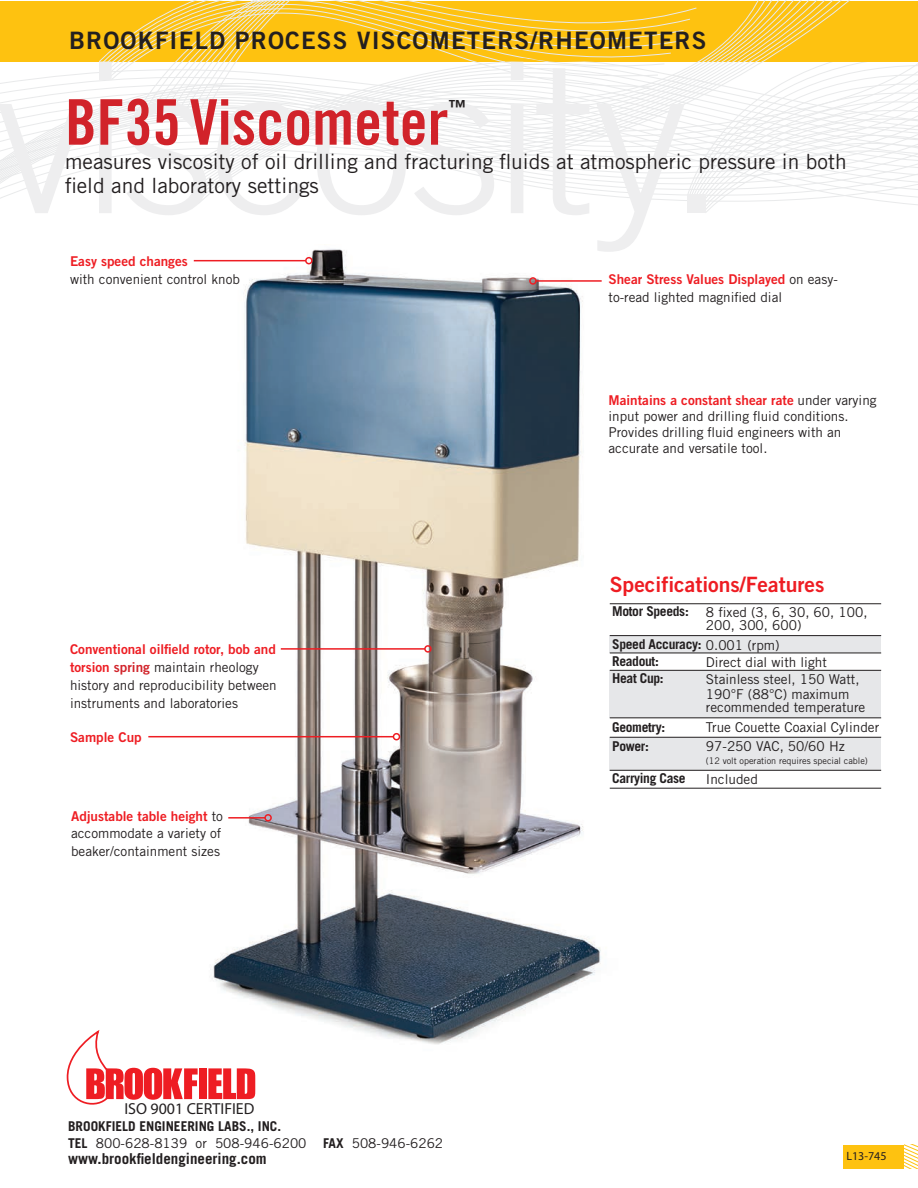
<style>
.page{position:relative;width:918px;height:1188px;background:#fff}
.page>*{position:absolute;margin:0;border:0;box-sizing:border-box;transform-origin:0 0}
.t1{font:63px "Trade Gothic Bold Cond Twenty";color:#d1232a}
.t2{font:24px "Trade Gothic Bold Two";letter-spacing:.05em;color:#231f20}
.t3{font:21.15px "Trade Gothic Bold Two";color:#ee1d23}
.t4{font:21px/24px "Trade Gothic";color:#231f20}
.t5{font:18px "Trade Gothic Bold Cond Twenty";color:#231f20}
.t6{font:15.9px "Myriad Pro";color:#231f20}
.t7{font:700 15px "Trade Gothic";color:#231f20}
.Body_Copy{font:13.5px/18px "Trade Gothic";color:#231f20}
.t8{font:700 13.5px/17.4px "Trade Gothic";letter-spacing:-.025em;color:#231f20}
.t9{font:700 13.5px "Trade Gothic";color:#231f20}
.Body_Copy-2{font:13.5px "Trade Gothic Bold Two";color:#ee1d23}
.t10{font:12px "Myriad";color:#231f20}
.t11{font:9px "Trade Gothic";color:#231f20}
.s1{font-family:"Trade Gothic Bold Two";color:#ee1d23}
.s2{font-family:"Trade Gothic Bold Two";color:#d1232a}
.s3{font-weight:700}
.s4{font-weight:400}
</style>
<div class="page">
<img style="left:180px;top:252px;width:448px;height:793px">
<div style="left:843px;top:1145px;width:61px;height:23px;background:#fec210"></div>
<svg style="left:904px;top:1145px;width:14px;height:23px"></svg>
<svg style="left:0;top:1px;width:99px;height:112px"></svg>
<svg style="left:0;top:104px;width:85px;height:109px"></svg>
<svg style="left:99px;top:0;width:819px;height:252px"></svg>
<hr style="left:281px;top:648px;width:144px;height:2px;background:#ee1d23">
<div style="left:424px;top:645px;width:8px;height:8px;border:2px solid #ee1d23;border-radius:50%"></div>
<hr style="left:194px;top:260px;width:112px;height:1px;background:#ee1d23">
<div style="left:305px;top:257px;width:8px;height:7px;border:2px solid #ee1d23;border-radius:50%"></div>
<hr style="left:536px;top:280px;width:66px;height:2px;background:#ee1d23">
<div style="left:529px;top:277px;width:8px;height:8px;border:2px solid #ee1d23;border-radius:50%"></div>
<hr style="left:228px;top:817px;width:37px;height:2px;background:#ee1d23">
<div style="left:264px;top:814px;width:8px;height:8px;border:2px solid #ee1d23;border-radius:50%"></div>
<hr style="left:148px;top:736px;width:245px;height:1px;background:#ee1d23">
<div style="left:393px;top:733px;width:7px;height:7px;border:2px solid #ee1d23;border-radius:50%"></div>
<svg style="left:66px;top:1032px;width:132px;height:73px"></svg>
<div style="left:199px;top:1068px;width:8px;height:31px;background:#ee1d23"></div>
<svg style="left:208px;top:1068px;width:47px;height:31px"></svg>
<div style="left:610px;top:737px;width:271px;height:33px;background:#e6e7e9"></div>
<div style="left:610px;top:670px;width:271px;height:48px;background:#e6e7e9"></div>
<div style="left:610px;top:636px;width:271px;height:17px;background:#e6e7e9"></div>
<hr style="left:610px;top:653px;width:271px;height:1px;background:#231f20">
<hr style="left:610px;top:737px;width:271px;height:1px;background:#231f20">
<hr style="left:610px;top:770px;width:271px;height:1px;background:#231f20">
<hr style="left:610px;top:788px;width:271px;height:1px;background:#231f20">
<hr style="left:610px;top:717px;width:271px;height:1px;background:#231f20">
<hr style="left:610px;top:670px;width:271px;height:1px;background:#231f20">
<hr style="left:610px;top:603px;width:271px;height:1px;background:#231f20">
<hr style="left:610px;top:635px;width:271px;height:1px;background:#231f20">
<p class="t2" style="left:69px;top:26px;width:639px">BROOKFIELD PROCESS VISCOMETERS/RHEOMETERS</p>
<p class="t1" style="left:65px;top:84px;width:385px">BF35 Viscometer</p>
<p class="t5" style="left:449px;top:96px;width:19px">™</p>
<p class="t4" style="left:65px;top:149px;width:783px">measures viscosity of oil drilling and fracturing fluids at atmospheric pressure in both field and laboratory settings</p>
<p class="Body_Copy-2" style="left:70px;top:253px;width:119px">Easy speed changes</p>
<p class="Body_Copy" style="left:70px;top:270px;width:171px">with convenient control knob</p>
<p class="Body_Copy" style="left:70px;top:640px;width:208px"><span class="s1">Conventional oilfield rotor, bob and torsion</span> <span class="s2">spring</span> maintain rheology history and reproducibility between instruments and laboratories</p>
<p class="Body_Copy-2" style="left:70px;top:729px;width:73px">Sample Cup</p>
<p class="Body_Copy" style="left:71px;top:807px;width:153px"><span class="s1">Adjustable table height</span> to accommodate a variety of</p>
<p class="Body_Copy" style="left:71px;top:843px;width:150px">beaker/containment sizes</p>
<p class="t6" style="left:124px;top:1099px;width:131px">ISO 9001 CERTIFIED</p>
<p class="t9" style="left:68px;top:1118px;width:215px">BROOKFIELD ENGINEERING LABS., INC.</p>
<p class="Body_Copy" style="left:68px;top:1134px;width:377px"><span class="s3">TEL</span> 800-628-8139 or 508-946-6200 <span class="s3">FAX</span> 508-946-6262</p>
<p class="t7" style="left:68px;top:1150px;width:200px">www.brookfieldengineering.com</p>
<p class="Body_Copy" style="left:609px;top:270px;width:231px"><span class="s1">Shear Stress Values Displayed</span> on easy&shy;to-read lighted magnified dial</p>
<p class="Body_Copy" style="left:609px;top:392px;width:270px;line-height:16.2px"><span class="s1">Maintains a constant shear rate</span> under varying input power and drilling fluid conditions.<br>Provides drilling fluid engineers with an accurate and versatile tool.</p>
<p class="t3" style="left:610px;top:572px;width:216px">Specifications/Features</p>
<p class="t8" style="left:612px;top:603px;width:78px">Motor Speeds:</p>
<p class="t8" style="left:612px;top:635px;width:169px">Speed Accuracy: <span class="s4">0.001 (rpm)<br></span>Readout:<br>Heat Cup:</p>
<p class="t8" style="left:612px;top:717px;width:55px;line-height:18.9px">Geometry:<br>Power:</p>
<p class="t8" style="left:612px;top:769px;width:75px">Carrying Case</p>
<p class="Body_Copy" style="left:706px;top:605px;width:163px;line-height:13.5px">8 fixed (3, 6, 30, 60, 100,<br>200, 300, 600)</p>
<p class="Body_Copy" style="left:706px;top:654px;width:155px;line-height:16.6px">Direct dial with light<br>Stainless steel, 150 Watt,</p>
<p class="Body_Copy" style="left:706px;top:687px;width:161px;line-height:13.5px">190°F (88°C) maximum recommended temperature</p>
<p class="Body_Copy" style="left:706px;top:718px;width:175px;line-height:18.9px">True Couette Coaxial Cylinder<br>97-250 VAC, 50/60 Hz</p>
<p class="t11" style="left:706px;top:756px;width:164px">(12 volt operation requires special cable)</p>
<p class="Body_Copy" style="left:706px;top:770px;width:54px">Included</p>
<p class="t10" style="left:846px;top:1150px;width:42px">L13-745</p>
</div>
